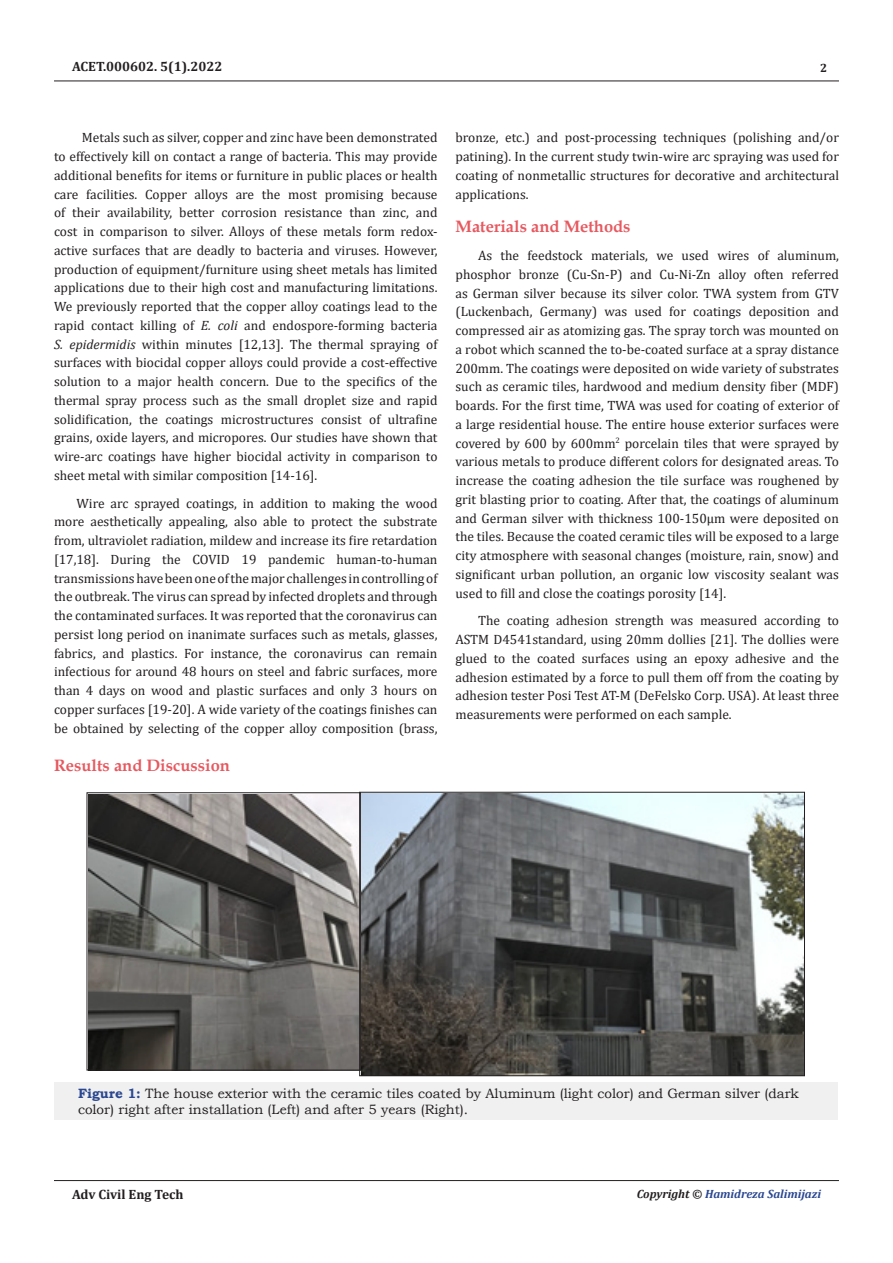
<style>
.page{position:relative;width:893px;height:1263px;background:#fff}
.page>*{position:absolute;margin:0;border:0;box-sizing:border-box;transform-origin:0 0}
.t1{font:700 16.5px "Book Antiqua";color:#e65960}
.t2{font:13.5px/18.8px "Cambria";color:#231f20;text-align:justify}
.t3{font:13.5px/16.2px "Bookman Old Style";color:#231f20}
.t4{font:700 13.5px "Cambria";color:#231f20}
.t5{font:italic 700 12px "Cambria";color:#2a4791}
.t6{font:700 12px "Cambria";color:#231f20}
.s1{font-style:italic}
.s2{font-weight:700;color:#2a4791}
.s3{color:#231f20}
</style>
<div class="page">
<hr style="left:54px;top:81px;width:785px;height:1px;background:#231f20">
<hr style="left:54px;top:1180px;width:785px;height:1px;background:#231f20">
<div style="left:54px;top:1082px;width:783px;height:38px;background:#f0f0f0"></div>
<img style="left:89px;top:794px;width:270px;height:274px">
<div style="left:87px;top:792px;width:274px;height:278px;border:1px solid #231f20"></div>
<img style="left:361px;top:794px;width:442px;height:280px">
<div style="left:359px;top:792px;width:446px;height:284px;border:1px solid #231f20"></div>
<p class="t4" style="left:72px;top:56px;width:152px">ACET.000602. 5(1).2022</p>
<p class="t6" style="left:820px;top:60px;width:9px">2</p>
<p class="t2" style="left:54px;top:128px;width:385px;text-indent:28px">Metals such as silver, copper and zinc have been demonstrated to effectively kill on contact a range of bacteria. This may provide additional benefits for items or furniture in public places or health care facilities. Copper alloys are the most promising because of their availability, better corrosion resistance than zinc, and cost in comparison to silver. Alloys of these metals form redox&shy;active surfaces that are deadly to bacteria and viruses. However, production of equipment/furniture using sheet metals has limited applications due to their high cost and manufacturing limitations.<br>We previously reported that the copper alloy coatings lead to the rapid contact killing of <span class="s1">E. coli</span> and endospore-forming bacteria <span class="s1">S. epidermidis</span> within minutes [12,13]. The thermal spraying of surfaces with biocidal copper alloys could provide a cost-effective solution to a major health concern. Due to the specifics of the thermal spray process such as the small droplet size and rapid solidification, the coatings microstructures consist of ultrafine grains, oxide layers, and micropores. Our studies have shown that wire-arc coatings have higher biocidal activity in comparison to sheet metal with similar composition [14-16].</p>
<p class="t2" style="left:54px;top:494px;width:385px;text-indent:22px">Wire arc sprayed coatings, in addition to making the wood more aesthetically appealing, also able to protect the substrate from, ultraviolet radiation, mildew and increase its fire retardation [17,18]. During the COVID 19 pandemic human-to-human transmissions have been one of the major challenges in controlling of the outbreak. The virus can spread by infected droplets and through the contaminated surfaces. It was reported that the coronavirus can persist long period on inanimate surfaces such as metals, glasses, fabrics, and plastics. For instance, the coronavirus can remain infectious for around 48 hours on steel and fabric surfaces, more than 4 days on wood and plastic surfaces and only 3 hours on copper surfaces [19-20]. A wide variety of the coatings finishes can be obtained by selecting of the copper alloy composition (brass,</p>
<p class="t1" style="left:54px;top:754px;width:177px">Results and Discussion</p>
<p class="t2" style="left:455px;top:128px;width:385px">bronze, etc.) and post-processing techniques (polishing and/or patining). In the current study twin-wire arc spraying was used for coating of nonmetallic structures for decorative and architectural applications.</p>
<p class="t1" style="left:455px;top:215px;width:177px">Materials and Methods</p>
<p class="t2" style="left:455px;top:246px;width:385px;text-indent:22px">As the feedstock materials, we used wires of aluminum, phosphor bronze (Cu-Sn-P) and Cu-Ni-Zn alloy often referred as German silver because its silver color. TWA system from GTV (Luckenbach, Germany) was used for coatings deposition and compressed air as atomizing gas. The spray torch was mounted on a robot which scanned the to-be-coated surface at a spray distance 200mm. The coatings were deposited on wide variety of substrates such as ceramic tiles, hardwood and medium density fiber (MDF) boards. For the first time, TWA was used for coating of exterior of a large residential house. The entire house exterior surfaces were covered by 600 by 600mm<sup>2</sup> porcelain tiles that were sprayed by various metals to produce different colors for designated areas. To increase the coating adhesion the tile surface was roughened by grit blasting prior to coating. After that, the coatings of aluminum and German silver with thickness 100-150µm were deposited on the tiles. Because the coated ceramic tiles will be exposed to a large city atmosphere with seasonal changes (moisture, rain, snow) and significant urban pollution, an organic low viscosity sealant was used to fill and close the coatings porosity [14].</p>
<p class="t2" style="left:455px;top:611px;width:385px;text-indent:22px">The coating adhesion strength was measured according to ASTM D4541standard, using 20mm dollies [21]. The dollies were glued to the coated surfaces using an epoxy adhesive and the adhesion estimated by a force to pull them off from the coating by adhesion tester Posi Test AT-M (DeFelsko Corp. USA). At least three measurements were performed on each sample.</p>
<p class="t3" style="left:78px;top:1085px;width:722px"><span class="s2">Figure 1:</span> The house exterior with the ceramic tiles coated by Aluminum (light color) and German silver (dark color) right after installation (Left) and after 5 years (Right).</p>
<p class="t4" style="left:72px;top:1185px;width:113px">Adv Civil Eng Tech</p>
<p class="t5" style="left:637px;top:1185px;width:186px"><span class="s3">Copyright ©</span> Hamidreza Salimijazi</p>
</div>
